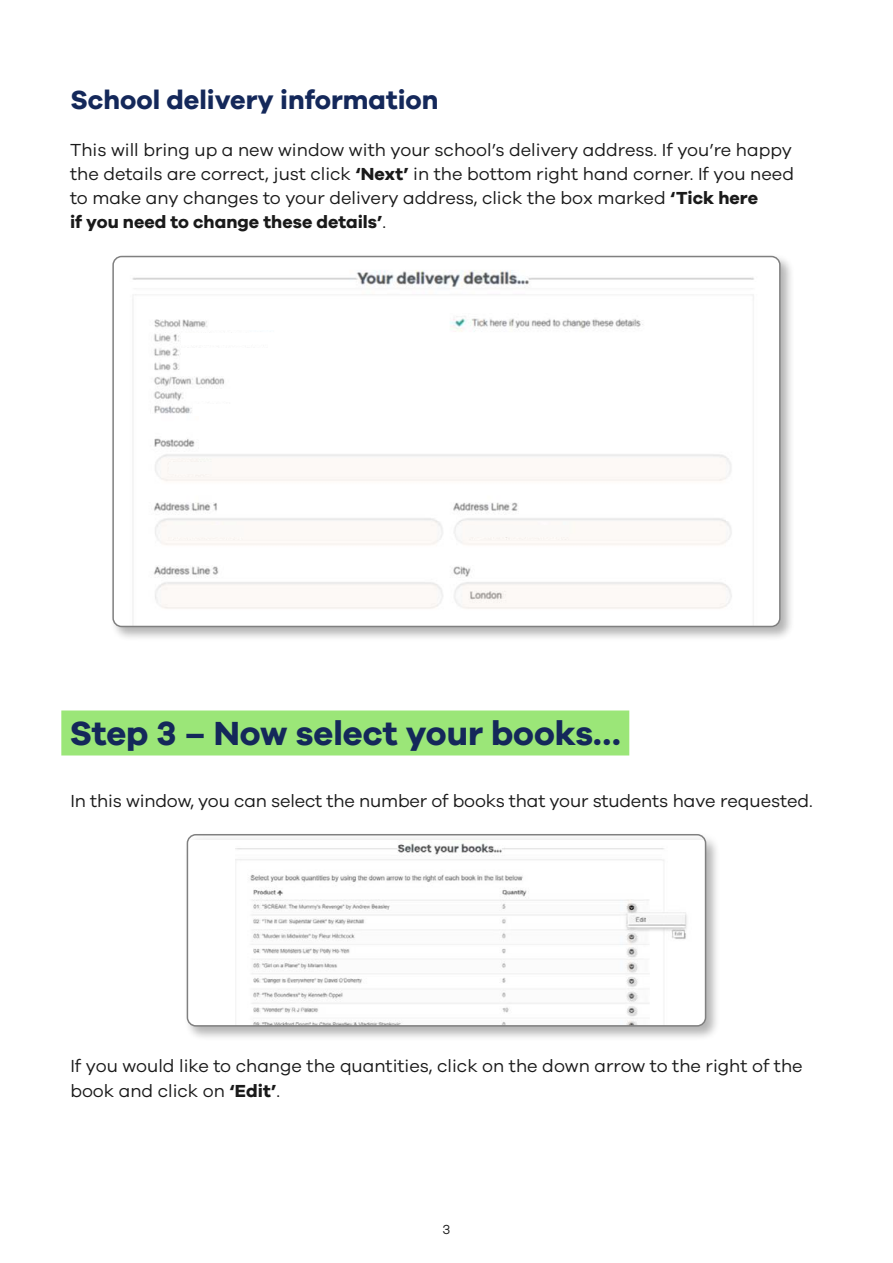
<style>
.page{position:relative;width:893px;height:1263px;background:#fff}
.page>*{position:absolute;margin:0;border:0;box-sizing:border-box;transform-origin:0 0}
.t1{font:700 34.5px "Galano Grotesque";color:#14285a}
.t2{font:700 27px "Galano Grotesque";color:#14285a}
.t3{font:18px/24px "Galano Grotesque";color:#1a1a1a}
.t4{font:13.5px "Galano Grotesque";color:#1a1a1a}
.s1{font-weight:700}
</style>
<div class="page">
<div style="left:110px;top:253px;width:685px;height:389px;background:#000;opacity:.3"></div>
<div style="left:113px;top:257px;width:667px;height:369px;background:#fff;border-radius:9px"></div>
<img style="left:113px;top:270px;width:667px;height:356px">
<div style="left:112px;top:256px;width:669px;height:371px;border:2px solid #808080;border-radius:9px"></div>
<div style="left:210px;top:318px;width:69px;height:11px;background:#fff"></div>
<div style="left:182px;top:333px;width:70px;height:12px;background:#fff"></div>
<div style="left:182px;top:348px;width:87px;height:12px;background:#fff"></div>
<div style="left:194px;top:404px;width:42px;height:12px;background:#fff"></div>
<div style="left:170px;top:462px;width:42px;height:12px;background:#fbf9f7"></div>
<div style="left:168px;top:525px;width:76px;height:12px;background:#fbf9f7"></div>
<div style="left:465px;top:525px;width:104px;height:12px;background:#fbf9f7"></div>
<div style="left:184px;top:831px;width:537px;height:210px;background:#000;opacity:.3"></div>
<img style="left:187px;top:840px;width:519px;height:186px">
<div style="left:187px;top:834px;width:519px;height:192px;border:2px solid #808080;border-radius:9px"></div>
<div style="left:61px;top:710px;width:568px;height:45px;background:#9be678"></div>
<h2 class="t2" style="left:70px;top:83px;width:370px">School delivery information</h2>
<p class="t3" style="left:70px;top:137px;width:725px">This will bring up a new window with your school’s delivery address. If you’re happy the details are correct, just click <span class="s1">‘Next’</span> in the bottom right hand corner. If you need to make any changes to your delivery address, click the box marked <span class="s1">‘Tick here<br>if you need to change these details’</span>.</p>
<h1 class="t1" style="left:70px;top:711px;width:552px">Step 3 – Now select your books…</h1>
<p class="t3" style="left:70px;top:789px;width:744px">In this window, you can select the number of books that your students have requested.</p>
<p class="t3" style="left:70px;top:1052px;width:734px;line-height:25.5px">If you would like to change the quantities, click on the down arrow to the right of the book and click on <span class="s1">‘Edit’</span>.</p>
<p class="t4" style="left:443px;top:1221px;width:9px">3</p>
</div>
